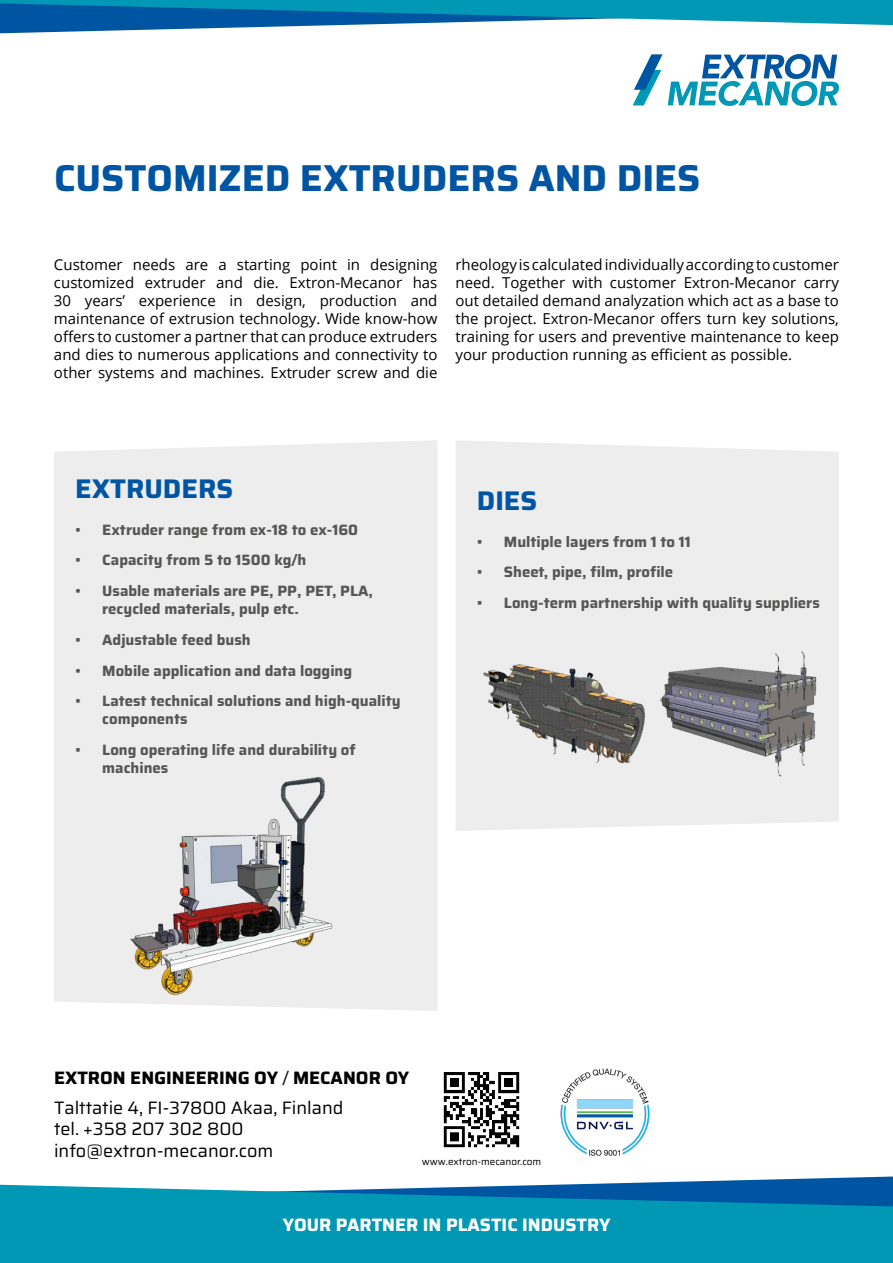
<style>
.page{position:relative;width:893px;height:1263px;background:#fff}
.page>*{position:absolute;margin:0;border:0;box-sizing:border-box;transform-origin:0 0}
.t1{font:700 37.5px "Saira";color:#0055a3}
.t2{font:700 27px "Saira";color:#0055a3}
.t3{font:18px/30.2px "Saira";color:#000}
.t4{font:700 18px "Saira";color:#fff}
.t5{font:15px/18px "Open Sans";color:#000;text-align:justify}
.t6{font:700 15px/18px "Saira";color:#575756}
.t7{font:9.9px "Saira";color:#000}
.s1{font-weight:700}
</style>
<div class="page">
<svg style="left:682px;top:1176px;width:211px;height:8px;fill:#0055a3"></svg>
<svg style="left:0;top:25px;width:893px;height:9px"></svg>
<svg style="left:0;top:1184px;width:893px;height:79px;background:#0894b4"></svg>
<svg style="left:0;top:0;width:893px;height:25px;background:#1488b4"></svg>
<div style="left:54px;top:440px;width:383px;height:571px;background:#ededed"></div>
<div style="left:456px;top:440px;width:383px;height:391px;background:#ededed"></div>
<img style="left:527px;top:1068px;width:155px;height:125px">
<img style="left:444px;top:1072px;width:75px;height:75px">
<img style="left:480px;top:647px;width:167px;height:122px">
<img style="left:656px;top:647px;width:164px;height:132px">
<svg style="left:633px;top:54px;width:206px;height:52px"></svg>
<img style="left:120px;top:769px;width:237px;height:234px">
<h1 class="t1" style="left:54px;top:149px;width:648px">CUSTOMIZED EXTRUDERS AND DIES</h1>
<p class="t5" style="left:54px;top:255px;width:385px">Customer needs are a starting point in designing customized extruder and die. Extron-Mecanor has 30 years’ experience in design, production and maintenance of extrusion technology. Wide know-how offers to customer a partner that can produce extruders and dies to numerous applications and connectivity to other systems and machines. Extruder screw and die</p>
<p class="t5" style="left:455px;top:255px;width:385px">rheology is calculated individually according to customer need. Together with customer Extron-Mecanor carry out detailed demand analyzation which act as a base to the project. Extron-Mecanor offers turn key solutions, training for users and preventive maintenance to keep your production running as efficient as possible.</p>
<h2 class="t2" style="left:75px;top:467px;width:159px">EXTRUDERS</h2>
<p class="t6" style="left:75px;top:520px;width:284px">• Extruder range from ex-18 to ex-160</p>
<p class="t6" style="left:75px;top:551px;width:233px">• Capacity from 5 to 1500 kg/h</p>
<p class="t6" style="left:102px;top:582px;width:272px;text-indent:-27px">• Usable materials are PE, PP, PET, PLA, recycled materials, pulp etc.</p>
<p class="t6" style="left:75px;top:630px;width:177px">• Adjustable feed bush</p>
<p class="t6" style="left:75px;top:661px;width:278px">• Mobile application and data logging</p>
<p class="t6" style="left:102px;top:692px;width:300px;text-indent:-27px">• Latest technical solutions and high-quality components</p>
<p class="t6" style="left:102px;top:741px;width:255px;text-indent:-27px">• Long operating life and durability of machines</p>
<h2 class="t2" style="left:477px;top:480px;width:62px">DIES</h2>
<p class="t6" style="left:477px;top:532px;width:215px">• Multiple layers from 1 to 11</p>
<p class="t6" style="left:477px;top:563px;width:198px">• Sheet, pipe, film, profile</p>
<p class="t6" style="left:477px;top:594px;width:344px">• Long-term partnership with quality suppliers</p>
<p class="t3" style="left:54px;top:1062px;width:357px"><span class="s1">EXTRON ENGINEERING OY</span> / <span class="s1">MECANOR OY<br></span>Talttatie 4, FI-37800 Akaa, Finland</p>
<p class="t3" style="left:54px;top:1118px;width:221px;line-height:21.6px">tel. +358 207 302 800 info@extron-mecanor.com</p>
<p class="t7" style="left:422px;top:1154px;width:121px">www.extron-mecanor.com</p>
<p class="t4" style="left:283px;top:1211px;width:329px">YOUR PARTNER IN PLASTIC INDUSTRY</p>
</div>
